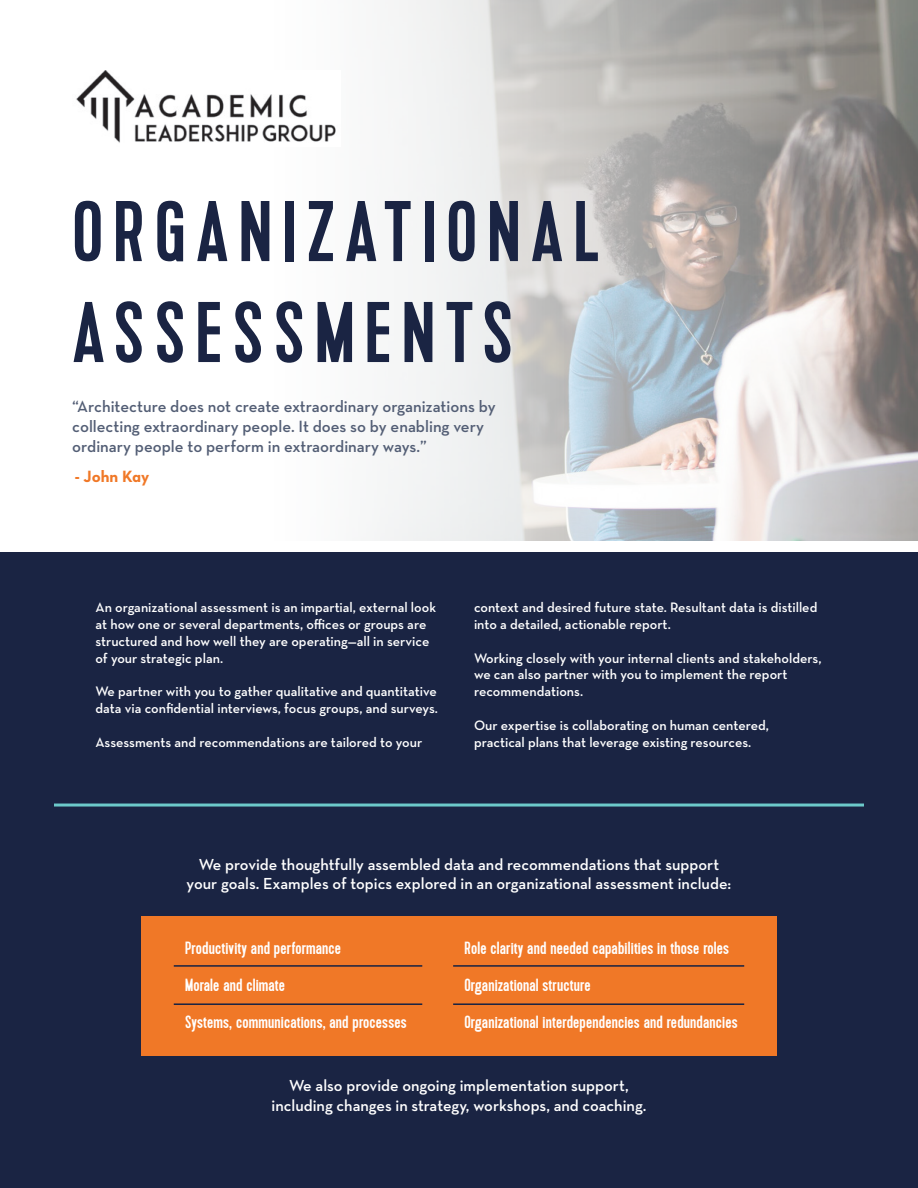
<style>
.page{position:relative;width:918px;height:1188px;background:#fff}
.page>*{position:absolute;margin:0;border:0;box-sizing:border-box;transform-origin:0 0}
.t1{font:85.8px/100.9px "Lupo";letter-spacing:.12em;color:#1a2443}
.t2{font:17.7px/36.8px "Lupo";letter-spacing:.01em;color:#fff}
.t3{font:600 16.65px/20px "Neutra Text";color:#535e75}
.t4{font:16.65px "Neutra Text Bold Alt";color:#f07827}
.t5{font:600 16.2px/19.5px "Neutra Text";color:#fff;text-align:center}
.t6{font:600 13.95px/16.8px "Neutra Text";color:#fff}
</style>
<div class="page">
<div style="left:0;top:553px;width:918px;height:635px;background:#1a2443"></div>
<img style="left:374px;top:0;width:544px;height:541px">
<img style="left:76px;top:71px;width:260px;height:72px">
<div style="left:141px;top:916px;width:636px;height:140px;background:#f07827"></div>
<hr style="left:174px;top:965px;width:248px;height:2px;background:#1a2443">
<hr style="left:174px;top:1003px;width:248px;height:2px;background:#1a2443">
<hr style="left:453px;top:965px;width:291px;height:2px;background:#1a2443">
<hr style="left:453px;top:1003px;width:291px;height:2px;background:#1a2443">
<hr style="left:54px;top:804px;width:810px;height:3px;background:#6cc9ca">
<h1 class="t1" style="left:72px;top:184px;width:528px">ORGANIZATIONAL<br>ASSESSMENTS</h1>
<p class="t3" style="left:72px;top:396px;width:425px">“Architecture does not create extraordinary organizations by collecting extraordinary people. It does so by enabling very ordinary people to perform in extraordinary ways.”</p>
<p class="t4" style="left:75px;top:466px;width:76px">- John Kay</p>
<p class="t6" style="left:96px;top:599px;width:342px">An organizational assessment is an impartial, external look at how one or several departments, offices or groups are structured and how well they are operating—all in service of your strategic plan.</p>
<p class="t6" style="left:96px;top:683px;width:344px">We partner with you to gather qualitative and quantitative data via confidential interviews, focus groups, and surveys.</p>
<p class="t6" style="left:96px;top:733px;width:328px">Assessments and recommendations are tailored to your</p>
<p class="t6" style="left:474px;top:599px;width:345px">context and desired future state. Resultant data is distilled into a detailed, actionable report.</p>
<p class="t6" style="left:474px;top:649px;width:349px">Working closely with your internal clients and stakeholders, we can also partner with you to implement the report recommendations.</p>
<p class="t6" style="left:474px;top:716px;width:297px">Our expertise is collaborating on human centered, practical plans that leverage existing resources.</p>
<p class="t5" style="left:187px;top:854px;width:546px">We provide thoughtfully assembled data and recommendations that support your goals. Examples of topics explored in an organizational assessment include:</p>
<p class="t2" style="left:185px;top:930px;width:223px">Productivity and performance<br>Morale and climate<br>Systems, communications, and processes</p>
<p class="t2" style="left:464px;top:930px;width:275px">Role clarity and needed capabilities in those roles<br>Organizational structure<br>Organizational interdependencies and redundancies</p>
<p class="t5" style="left:272px;top:1076px;width:376px">We also provide ongoing implementation support, including changes in strategy, workshops, and coaching.</p>
</div>
